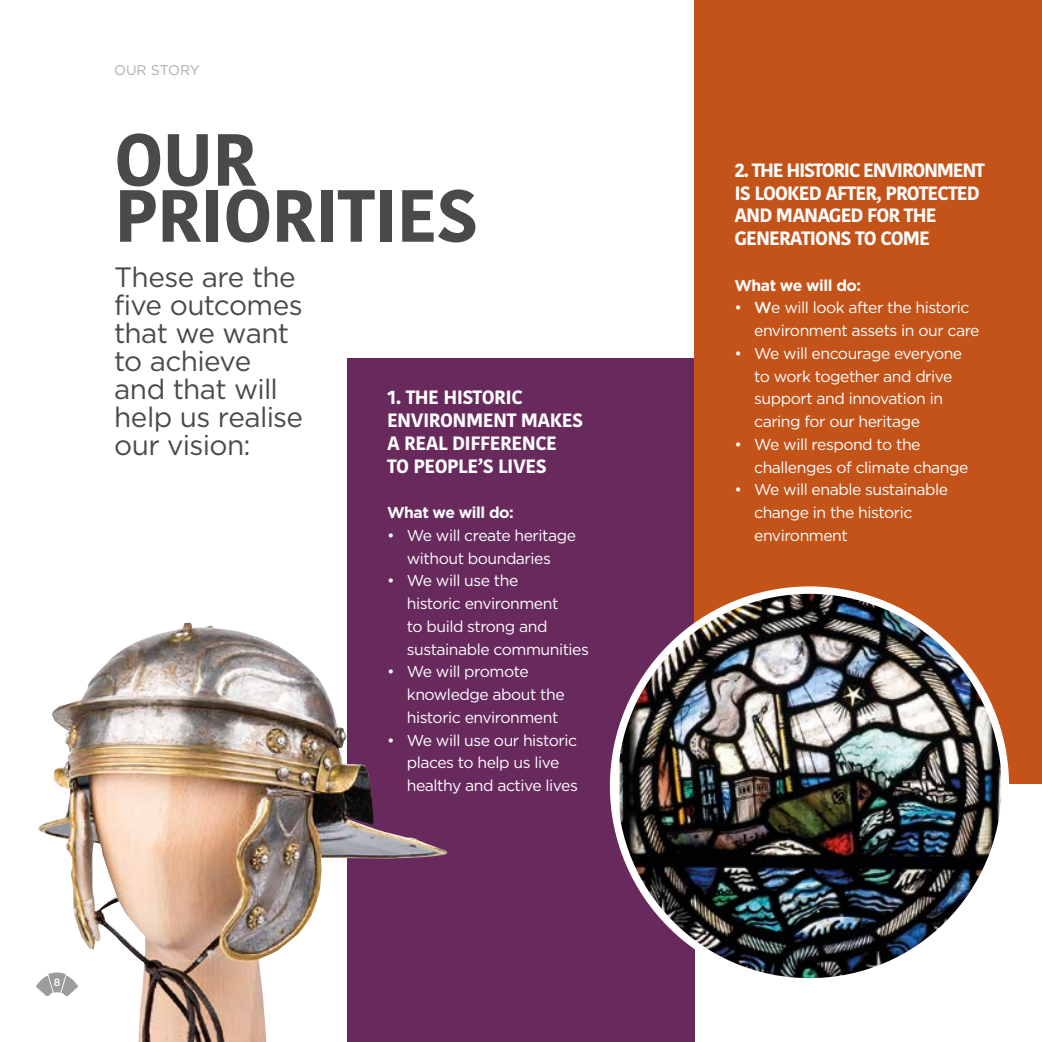
<style>
.page{position:relative;width:1042px;height:1042px;background:#fff}
.page>*{position:absolute;margin:0;border:0;box-sizing:border-box;transform-origin:0 0}
.t1{font:700 73.5px/56px "Kohinoor Bangla";letter-spacing:-.02em;color:#4a4a49}
.HES_Intro{font:28px/28px "Gotham HTF";letter-spacing:-.025em;color:#4a4a49}
.Subhead_CAPS{font:700 19.25px/22.8px "Kohinoor Bangla";letter-spacing:-.05em;color:#fff}
.Subhead_CAPS-2{font:700 19.25px/22.8px "Kohinoor Bangla";letter-spacing:-.03em;color:#fff}
.t2{font:15.75px/22.8px "Gotham HTF";letter-spacing:-.03em;color:#fff}
.HES_Body___no_space{font:700 15.75px "Gotham HTF";letter-spacing:-.03em;color:#fff}
.t3{font:14px "Gotham HTF";letter-spacing:-.01em;color:#adadad}
.t4{font:500 10.5px "Gotham HTF";color:#fff}
.s1{font-weight:500}
</style>
<div class="page">
<hr style="left:1041px;top:131px;width:1px;height:911px;background:#b9b90e">
<div style="left:347px;top:359px;width:347px;height:683px;background:#682a5d"></div>
<div style="left:694px;top:0;width:348px;height:784px;background:#c4531a"></div>
<img style="left:619px;top:594px;width:386px;height:388px">
<img style="left:38px;top:623px;width:410px;height:419px">
<svg style="left:36px;top:972px;width:42px;height:24px"></svg>
<p class="t3" style="left:114px;top:62px;width:87px">OUR STORY</p>
<p class="t1" style="left:114px;top:128px;width:366px">OUR<br>PRIORITIES</p>
<p class="HES_Intro" style="left:114px;top:263px;width:191px">These are the five outcomes that we want to achieve and that will help us realise our vision:</p>
<p class="Subhead_CAPS-2" style="left:387px;top:385px;width:198px">1. THE HISTORIC<br>ENVIRONMENT MAKES<br>A REAL DIFFERENCE<br>TO PEOPLE’S LIVES</p>
<p class="HES_Body___no_space" style="left:387px;top:503px;width:128px">What we will do:</p>
<p class="t2" style="left:387px;top:524px;width:190px;text-align:center">• We will create heritage without boundaries</p>
<p class="t2" style="left:407px;top:569px;width:184px;text-indent:-20px">• We will use the<br>historic environment<br>to build strong and sustainable communities</p>
<p class="t2" style="left:407px;top:660px;width:159px;text-indent:-20px">• We will promote knowledge about the historic environment</p>
<p class="t2" style="left:407px;top:728px;width:172px;text-indent:-20px">• We will use our historic places to help us live healthy and active lives</p>
<p class="t4" style="left:54px;top:976px;width:8px">8</p>
<p class="Subhead_CAPS" style="left:734px;top:158px;width:252px">2. THE HISTORIC ENVIRONMENT<br>IS LOOKED AFTER, PROTECTED<br>AND MANAGED FOR THE<br>GENERATIONS TO COME</p>
<p class="HES_Body___no_space" style="left:734px;top:276px;width:128px">What we will do:</p>
<p class="t2" style="left:754px;top:296px;width:227px;text-indent:-20px">• <span class="s1">W</span>e will look after the historic environment assets in our care</p>
<p class="t2" style="left:754px;top:342px;width:210px;text-indent:-20px">• We will encourage everyone to work together and drive support and innovation in caring for our heritage</p>
<p class="t2" style="left:754px;top:433px;width:216px;text-indent:-20px">• We will respond to the challenges of climate change</p>
<p class="t2" style="left:754px;top:478px;width:195px;text-indent:-20px">• We will enable sustainable change in the historic environment</p>
</div>
